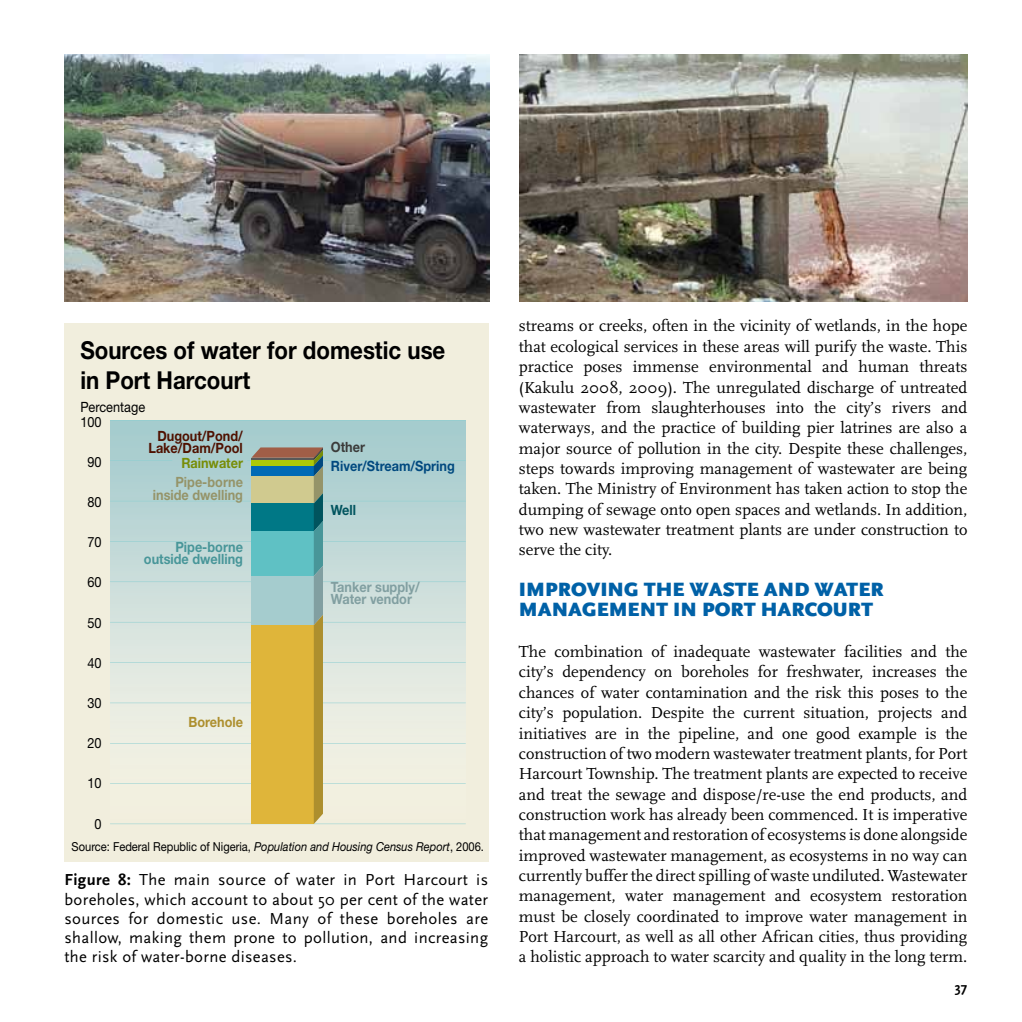
<style>
.page{position:relative;width:1022px;height:1022px;background:#fff}
.page>*{position:absolute;margin:0;border:0;box-sizing:border-box;transform-origin:0 0}
.t1{font:700 24.68px/29.6px "Helvetica Neue";color:#000;scale:.9 1}
.t2{font:900 20.12px/20.3px "Scala Sans";color:#0061a7}
.t3{font:16.62px/20.3px "Scala";color:#000;text-align:justify}
.t4{font:16.62px/19.2px "Scala Sans";letter-spacing:.02em;color:#000;text-align:justify}
.t5{font:14.17px "Helvetica Neue";color:#000;scale:.9 1}
.t6{font:700 14.17px/12.2px "Helvetica Neue";color:#489699;text-align:right;scale:.9 1}
.t7{font:700 14.17px/12.2px "Helvetica Neue";color:#4f1100;text-align:right;scale:.9 1}
.t8{font:700 14.17px/12.2px "Helvetica Neue";color:#819fa1;scale:.9 1}
.t9{font:700 14.17px/12.2px "Helvetica Neue";color:#959469;text-align:right;scale:.9 1}
.t10{font:700 14.17px "Helvetica Neue";color:#00497f;scale:.9 1}
.t11{font:700 14.17px "Helvetica Neue";color:#778d07;scale:.9 1}
.t12{font:700 14.17px "Helvetica Neue";color:#ad8f2e;scale:.9 1}
.t13{font:700 14.17px "Helvetica Neue";color:#3b3b3a;scale:.9 1}
.t14{font:700 14.17px "Helvetica Neue";color:#00545e;scale:.9 1}
.t15{font:700 14px "Scala Sans";color:#000}
.t16{font:12.42px "Helvetica Neue";color:#000;scale:.9 1}
.s1{font-style:italic}
.s2{font-weight:700}
</style>
<div class="page">
<div style="left:64px;top:323px;width:425px;height:539px;background:#f1eedd"></div>
<svg style="left:110px;top:420px;width:356px;height:1px"></svg>
<svg style="left:110px;top:447px;width:356px;height:378px"></svg>
<img style="left:64px;top:55px;width:425px;height:246px">
<img style="left:520px;top:55px;width:447px;height:246px">
<h1 class="t1" style="left:80px;top:335px;width:407px">Sources of water for domestic use in Port Harcourt</h1>
<p class="t5" style="left:80px;top:399px;width:73px">Percentage</p>
<p class="t5" style="left:80px;top:413px;width:25px">100</p>
<p class="t7" style="left:148px;top:429px;width:106px">Dugout/Pond/<br>Lake/Dam/Pool</p>
<p class="t13" style="left:331px;top:438px;width:39px">Other</p>
<p class="t5" style="left:87px;top:453px;width:17px">90</p>
<p class="t5" style="left:87px;top:494px;width:17px">80</p>
<p class="t5" style="left:87px;top:534px;width:17px">70</p>
<p class="t5" style="left:87px;top:574px;width:17px">60</p>
<p class="t5" style="left:87px;top:614px;width:17px">50</p>
<p class="t5" style="left:87px;top:654px;width:17px">40</p>
<p class="t5" style="left:87px;top:694px;width:17px">30</p>
<p class="t5" style="left:87px;top:734px;width:17px">20</p>
<p class="t5" style="left:87px;top:775px;width:17px">10</p>
<p class="t5" style="left:95px;top:815px;width:9px">0</p>
<p class="t11" style="left:181px;top:454px;width:70px">Rainwater</p>
<p class="t10" style="left:331px;top:457px;width:139px">River/Stream/Spring</p>
<p class="t9" style="left:153px;top:476px;width:102px">Pipe-borne inside dwelling</p>
<p class="t6" style="left:144px;top:540px;width:112px">Pipe-borne outside dwelling</p>
<p class="t12" style="left:188px;top:713px;width:62px">Borehole</p>
<p class="t14" style="left:331px;top:501px;width:29px">Well</p>
<p class="t8" style="left:331px;top:580px;width:100px">Tanker supply/<br>Water vendor</p>
<p class="t16" style="left:72px;top:839px;width:460px">Source: Federal Republic of Nigeria, <span class="s1">Population and Housing Census Report</span>, 2006.</p>
<p class="t4" style="left:64px;top:871px;width:425px"><span class="s2">Figure 8:</span> The main source of water in Port Harcourt is boreholes, which account to about 50 per cent of the water sources for domestic use. Many of these boreholes are shallow, making them prone to pollution, and increasing the risk of water-borne diseases.</p>
<p class="t3" style="left:519px;top:316px;width:450px">streams or creeks, often in the vicinity of wetlands, in the hope that ecological services in these areas will purify the waste. This practice poses immense environmental and human threats (Kakulu 2008, 2009). The unregulated discharge of untreated wastewater from slaughterhouses into the city’s rivers and waterways, and the practice of building pier latrines are also a major source of pollution in the city. Despite these challenges, steps towards improving management of wastewater are being taken. The Ministry of Environment has taken action to stop the dumping of sewage onto open spaces and wetlands. In addition, two new wastewater treatment plants are under construction to serve the city.</p>
<p class="t2" style="left:519px;top:580px;width:366px">IMPROVING THE WASTE AND WATER<br>MANAGEMENT IN PORT HARCOURT</p>
<p class="t3" style="left:519px;top:642px;width:450px">The combination of inadequate wastewater facilities and the city’s dependency on boreholes for freshwater, increases the chances of water contamination and the risk this poses to the city’s population. Despite the current situation, projects and initiatives are in the pipeline, and one good example is the construction of two modern wastewater treatment plants, for Port Harcourt Township. The treatment plants are expected to receive and treat the sewage and dispose/re-use the end products, and construction work has already been commenced. It is imperative that management and restoration of ecosystems is done alongside improved wastewater management, as ecosystems in no way can currently buffer the direct spilling of waste undiluted. Wastewater management, water management and ecosystem restoration must be closely coordinated to improve water management in Port Harcourt, as well as all other African cities, thus providing a holistic approach to water scarcity and quality in the long term.</p>
<p class="t15" style="left:955px;top:980px;width:14px">37</p>
</div>
